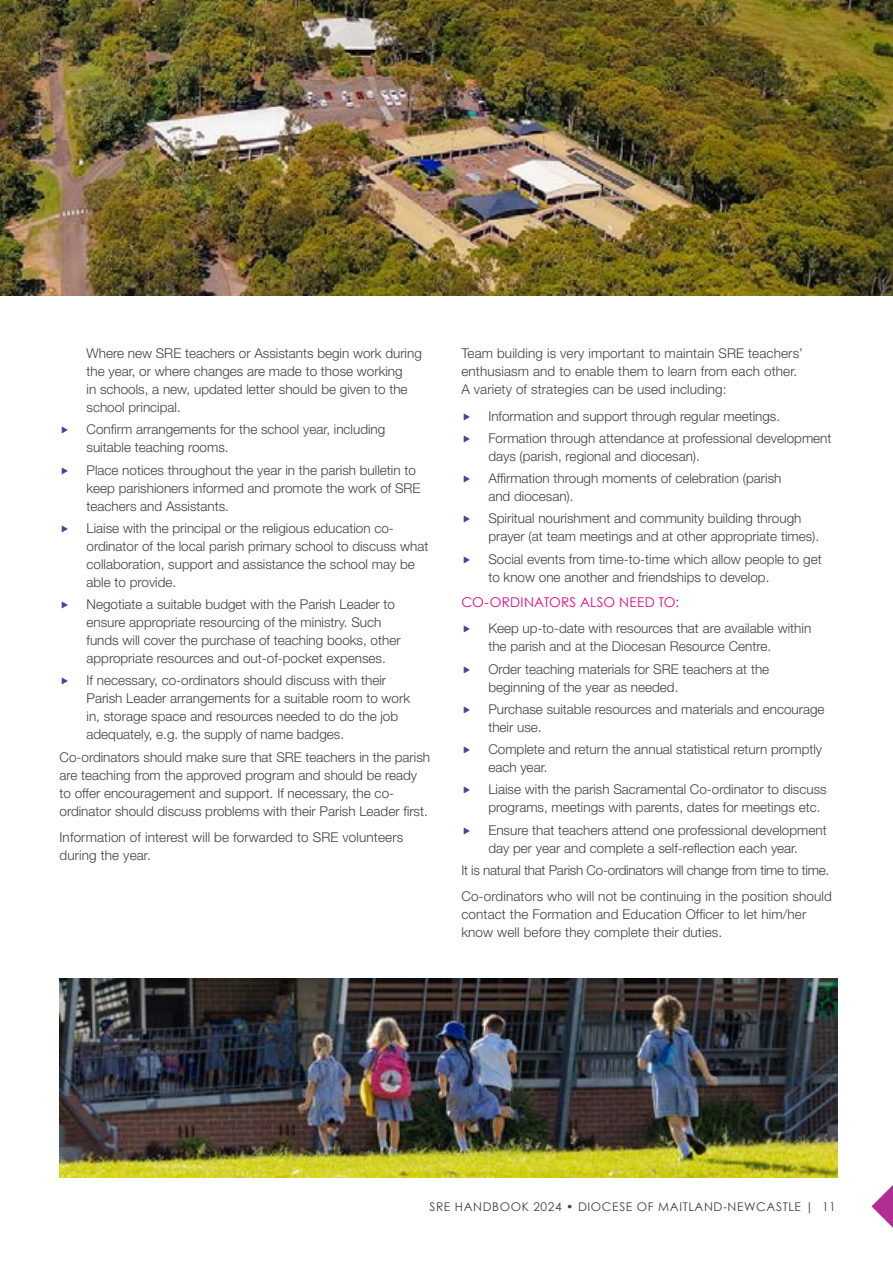
<style>
.page{position:relative;width:893px;height:1263px;background:#fff}
.page>*{position:absolute;margin:0;border:0;box-sizing:border-box;transform-origin:0 0}
.t1{font:300 13.5px/18px "Helvetica Neue LT Std";color:#414042}
.t2{font:300 13.5px/26.5px "Helvetica Neue LT Std";letter-spacing:-.02em;color:#414042}
.t3{font:13.5px "Century Gothic";letter-spacing:.015em;color:#da098c}
.t4{font:12px "Century Gothic";letter-spacing:.05em;color:#414042}
</style>
<div class="page">
<svg style="left:871px;top:1185px;width:22px;height:43px"></svg>
<img style="left:0;top:0;width:893px;height:296px">
<img style="left:60px;top:978px;width:778px;height:200px">
<p class="t1" style="left:87px;top:344px;width:337px">Where new SRE teachers or Assistants begin work during the year, or where changes are made to those working<br>in schools, a new, updated letter should be given to the school principal.</p>
<p class="t1" style="left:87px;top:420px;width:300px">Confirm arrangements for the school year, including suitable teaching rooms.</p>
<p class="t1" style="left:87px;top:460px;width:336px">Place notices throughout the year in the parish bulletin to keep parishioners informed and promote the work of SRE teachers and Assistants.</p>
<p class="t1" style="left:87px;top:519px;width:343px">Liaise with the principal or the religious education co&shy;ordinator of the local parish primary school to discuss what collaboration, support and assistance the school may be able to provide.</p>
<p class="t1" style="left:87px;top:595px;width:316px">Negotiate a suitable budget with the Parish Leader to ensure appropriate resourcing of the ministry. Such funds will cover the purchase of teaching books, other appropriate resources and out-of-pocket expenses.</p>
<p class="t1" style="left:87px;top:671px;width:325px">If necessary, co-ordinators should discuss with their Parish Leader arrangements for a suitable room to work in, storage space and resources needed to do the job adequately, e.g. the supply of name badges.</p>
<p class="t1" style="left:60px;top:747px;width:372px">Co-ordinators should make sure that SRE teachers in the parish are teaching from the approved program and should be ready to offer encouragement and support. If necessary, the co&shy;ordinator should discuss problems with their Parish Leader first.</p>
<p class="t1" style="left:60px;top:828px;width:345px">Information of interest will be forwarded to SRE volunteers during the year.</p>
<p class="t1" style="left:461px;top:344px;width:343px">Team building is very important to maintain SRE teachers’ enthusiasm and to enable them to learn from each other.<br>A variety of strategies can be used including:</p>
<p class="t1" style="left:488px;top:404px;width:345px;line-height:22.2px">Information and support through regular meetings.<br>Formation through attendance at professional development</p>
<p class="t1" style="left:488px;top:445px;width:295px;line-height:22.2px">days (parish, regional and diocesan).<br>Affirmation through moments of celebration (parish</p>
<p class="t1" style="left:488px;top:485px;width:315px;line-height:22.2px">and diocesan).<br>Spiritual nourishment and community building through</p>
<p class="t1" style="left:488px;top:525px;width:335px;line-height:22.2px">prayer (at team meetings and at other appropriate times).<br>Social events from time-to-time which allow people to get</p>
<p class="t1" style="left:488px;top:567px;width:283px">to know one another and friendships to develop.</p>
<p class="t3" style="left:461px;top:592px;width:219px">CO-ORDINATORS ALSO NEED TO:</p>
<p class="t1" style="left:488px;top:619px;width:324px">Keep up-to-date with resources that are available within the parish and at the Diocesan Resource Centre.</p>
<p class="t1" style="left:488px;top:659px;width:282px">Order teaching materials for SRE teachers at the beginning of the year as needed.</p>
<p class="t1" style="left:488px;top:700px;width:338px">Purchase suitable resources and materials and encourage their use.</p>
<p class="t1" style="left:488px;top:740px;width:335px">Complete and return the annual statistical return promptly each year.</p>
<p class="t1" style="left:488px;top:780px;width:340px">Liaise with the parish Sacramental Co-ordinator to discuss programs, meetings with parents, dates for meetings etc.</p>
<p class="t1" style="left:488px;top:820px;width:340px">Ensure that teachers attend one professional development day per year and complete a self-reflection each year.</p>
<p class="t2" style="left:461px;top:856px;width:372px">It is natural that Parish Co-ordinators will change from time to time.<br>Co-ordinators who will not be continuing in the position should</p>
<p class="t1" style="left:461px;top:905px;width:346px">contact the Formation and Education Officer to let him/her know well before they complete their duties.</p>
<p class="t4" style="left:429px;top:1198px;width:408px">SRE HANDBOOK 2024 • DIOCESE OF MAITLAND-NEWCASTLE | 11</p>
</div>
